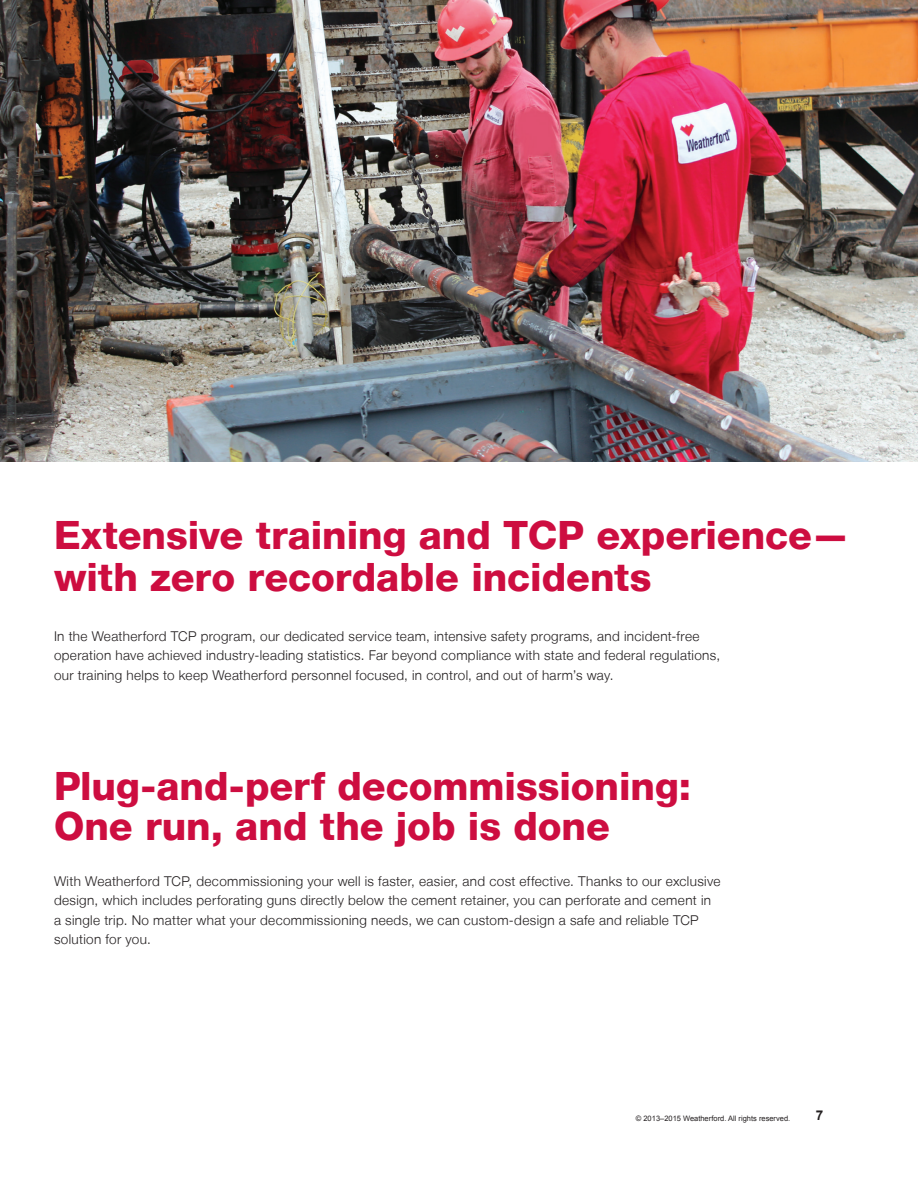
<style>
.page{position:relative;width:918px;height:1188px;background:#fff}
.page>*{position:absolute;margin:0;border:0;box-sizing:border-box;transform-origin:0 0}
.t1{font:800 39px/42px "Helvetica Neue LT";color:#cd0d40}
.t2{font:300 13.5px/19.5px "Helvetica Neue LT";letter-spacing:.025em;color:#231f20}
.t3{font:700 13.5px "Arial";color:#231f20}
.t4{font:7.5px "Arial";color:#231f20}
</style>
<div class="page">
<img style="left:0;top:0;width:918px;height:461px">
<h1 class="t1" style="left:54px;top:515px;width:797px">Extensive training and TCP experience— with zero recordable incidents</h1>
<p class="t2" style="left:54px;top:626px;width:668px">In the Weatherford TCP program, our dedicated service team, intensive safety programs, and incident-free operation have achieved industry-leading statistics. Far beyond compliance with state and federal regulations, our training helps to keep Weatherford personnel focused, in control, and out of harm’s way.</p>
<h1 class="t1" style="left:54px;top:766px;width:639px;line-height:40.5px">Plug-and-perf decommissioning:<br>One run, and the job is done</h1>
<p class="t2" style="left:54px;top:871px;width:668px">With Weatherford TCP, decommissioning your well is faster, easier, and cost effective. Thanks to our exclusive design, which includes perforating guns directly below the cement retainer, you can perforate and cement in a single trip. No matter what your decommissioning needs, we can custom-design a safe and reliable TCP solution for you.</p>
<p class="t4" style="left:636px;top:1113px;width:156px">© 2013–2015 Weatherford. All rights reserved.</p>
<p class="t3" style="left:816px;top:1107px;width:9px">7</p>
</div>
